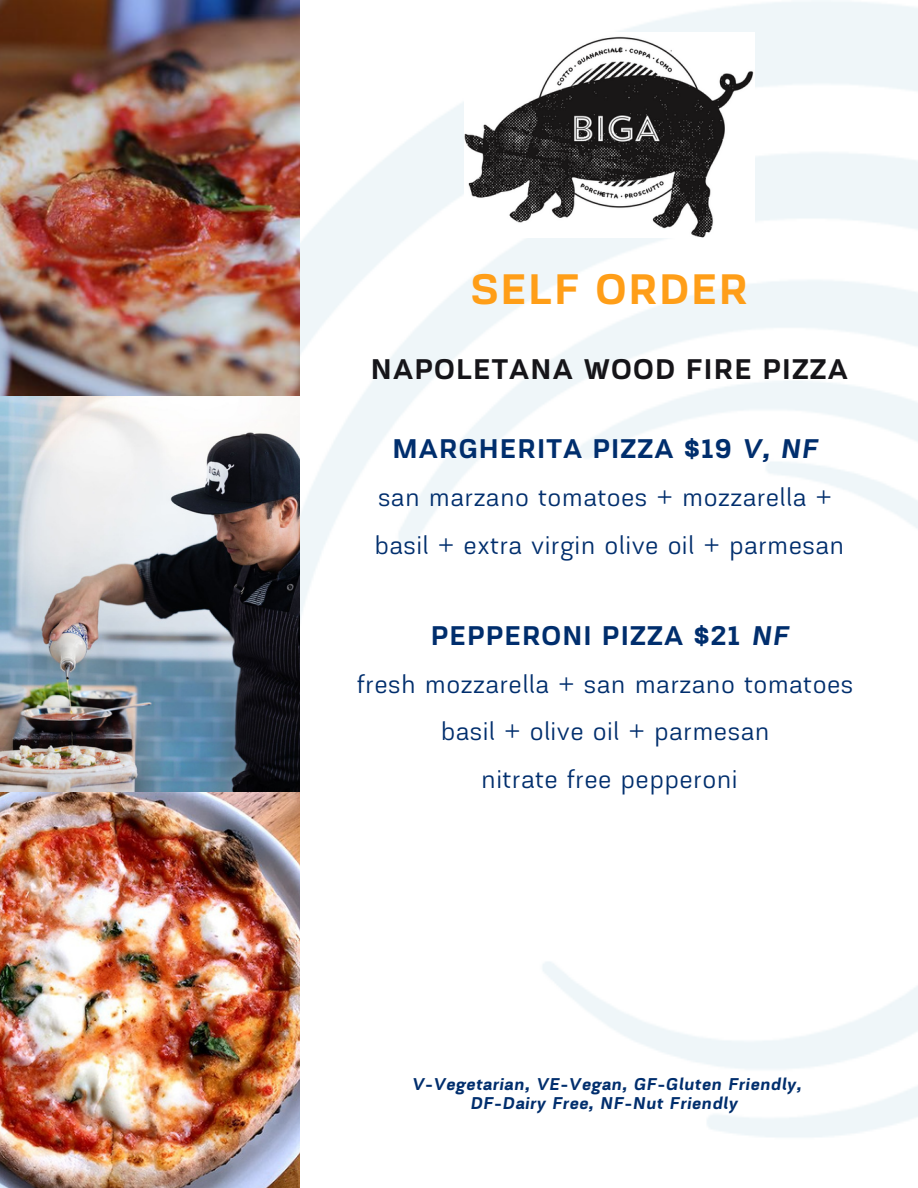
<style>
.page{position:relative;width:918px;height:1188px;background:#fff}
.page>*{position:absolute;margin:0;border:0;box-sizing:border-box;transform-origin:0 0}
.t1{font:700 45px "Akzentica 4 F";letter-spacing:.04em;color:#ff9e18}
.t2{font:700 30px "Akzentica 4 F";letter-spacing:.04em;color:#161519}
.t3{font:700 28.5px "Akzentica 4 F";letter-spacing:.04em;color:#002e6d}
.t4{font:27px "Akzentica 4 F";letter-spacing:.04em;color:#002e6d}
.t5{font:italic 700 18px "Akzentica 4 F";letter-spacing:.04em;color:#002e6d}
.s1{font-style:italic}
</style>
<div class="page">
<img style="left:0;top:0;width:299px;height:1188px">
<img style="left:464px;top:36px;width:290px;height:202px">
<p class="t1" style="left:471px;top:272px;width:278px">SELF ORDER</p>
<p class="t2" style="left:371px;top:358px;width:478px">NAPOLETANA WOOD FIRE PIZZA</p>
<p class="t3" style="left:393px;top:438px;width:426px">MARGHERITA PIZZA $19 <span class="s1">V, NF</span></p>
<p class="t4" style="left:378px;top:487px;width:455px">san marzano tomatoes + mozzarella +</p>
<p class="t4" style="left:375px;top:535px;width:471px">basil + extra virgin olive oil + parmesan</p>
<p class="t3" style="left:431px;top:625px;width:359px">PEPPERONI PIZZA $21 <span class="s1">NF</span></p>
<p class="t4" style="left:357px;top:674px;width:497px">fresh mozzarella + san marzano tomatoes</p>
<p class="t4" style="left:441px;top:721px;width:330px">basil + olive oil + parmesan</p>
<p class="t4" style="left:482px;top:769px;width:257px">nitrate free pepperoni</p>
<p class="t5" style="left:412px;top:1077px;width:391px">V-Vegetarian, VE-Vegan, GF-Gluten Friendly,</p>
<p class="t5" style="left:470px;top:1097px;width:269px">DF-Dairy Free, NF-Nut Friendly</p>
</div>
